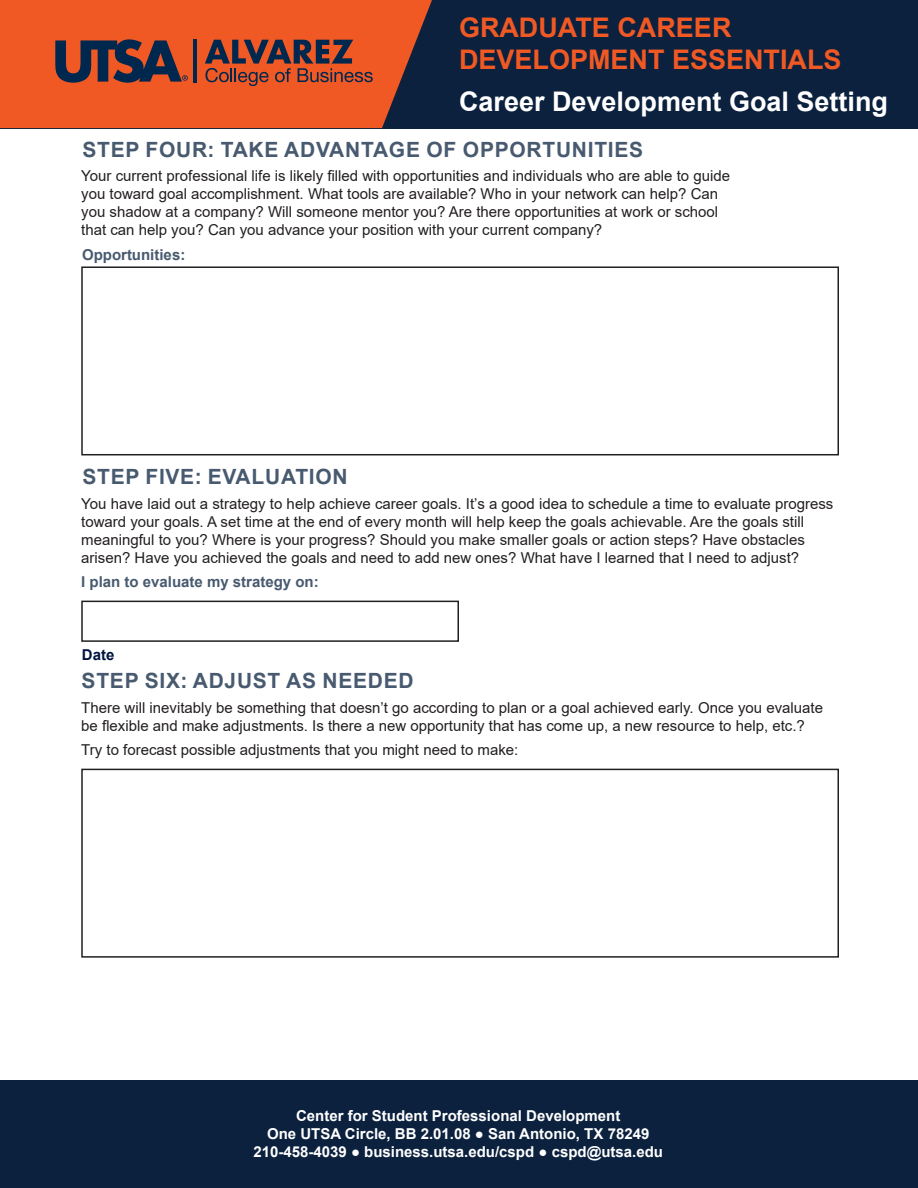
<style>
.page{position:relative;width:918px;height:1188px;background:#fff}
.page>*{position:absolute;margin:0;border:0;box-sizing:border-box;transform-origin:0 0}
.t1{font:700 27px/32.4px "Arial";color:#f15924}
.t2{font:700 27px "Arial";color:#fff}
.t3{font:700 21px "Arial";letter-spacing:.035em;color:#485a70}
.t4{font:15px/18px "Arial";color:#231f20}
.t5{font:700 15px/18px "Arial";color:#fff;text-align:center}
.t6{font:700 15px "Arial";color:#485a70}
.t7{font:700 15px "Arial";color:#001340}
</style>
<div class="page">
<div style="left:81px;top:266px;width:758px;height:189px;border:2px solid #231f20"></div>
<div style="left:81px;top:601px;width:378px;height:41px;border:2px solid #231f20"></div>
<div style="left:81px;top:769px;width:758px;height:189px;border:2px solid #231f20"></div>
<div style="left:0;top:1080px;width:918px;height:108px;background:#0b213e"></div>
<div style="left:0;top:0;width:918px;height:128px;background:#0b213e"></div>
<svg style="left:0;top:0;width:432px;height:128px;background:#df5426"></svg>
<svg style="left:55px;top:39px;width:133px;height:44px;background:#693d3c"></svg>
<hr style="left:193px;top:39px;width:4px;height:44px;background:#00284f">
<svg style="left:205px;top:40px;width:168px;height:46px;background:#9c4732"></svg>
<h1 class="t1" style="left:459px;top:12px;width:384px">GRADUATE CAREER<br>DEVELOPMENT ESSENTIALS</h1>
<p class="t2" style="left:459px;top:82px;width:431px">Career Development Goal Setting</p>
<p class="t3" style="left:82px;top:135px;width:562px">STEP FOUR: TAKE ADVANTAGE OF OPPORTUNITIES</p>
<p class="t4" style="left:81px;top:167px;width:650px">Your current professional life is likely filled with opportunities and individuals who are able to guide</p>
<p class="t4" style="left:81px;top:185px;width:638px">you toward goal accomplishment. What tools are available? Who in your network can help? Can</p>
<p class="t4" style="left:81px;top:203px;width:638px">you shadow at a company? Will someone mentor you? Are there opportunities at work or school</p>
<p class="t4" style="left:81px;top:221px;width:523px">that can help you? Can you advance your position with your current company?</p>
<p class="t6" style="left:82px;top:244px;width:105px">Opportunities:</p>
<p class="t3" style="left:82px;top:462px;width:267px">STEP FIVE: EVALUATION</p>
<p class="t4" style="left:81px;top:494px;width:754px">You have laid out a strategy to help achieve career goals. It’s a good idea to schedule a time to evaluate progress toward your goals. A set time at the end of every month will help keep the goals achievable. Are the goals still meaningful to you? Where is your progress? Should you make smaller goals or action steps? Have obstacles arisen? Have you achieved the goals and need to add new ones? What have I learned that I need to adjust?</p>
<p class="t6" style="left:81px;top:571px;width:239px">I plan to evaluate my strategy on:</p>
<p class="t7" style="left:82px;top:644px;width:34px">Date</p>
<p class="t3" style="left:82px;top:666px;width:334px">STEP SIX: ADJUST AS NEEDED</p>
<p class="t4" style="left:81px;top:698px;width:743px">There will inevitably be something that doesn’t go according to plan or a goal achieved early. Once you evaluate be flexible and make adjustments. Is there a new opportunity that has come up, a new resource to help, etc.?</p>
<p class="t4" style="left:81px;top:741px;width:439px">Try to forecast possible adjustments that you might need to make:</p>
<p class="t5" style="left:253px;top:1107px;width:411px">Center for Student Professional Development<br>One UTSA Circle, BB 2.01.08 ● San Antonio, TX 78249<br>210-458-4039 ● business.utsa.edu/cspd ● cspd@utsa.edu</p>
</div>
